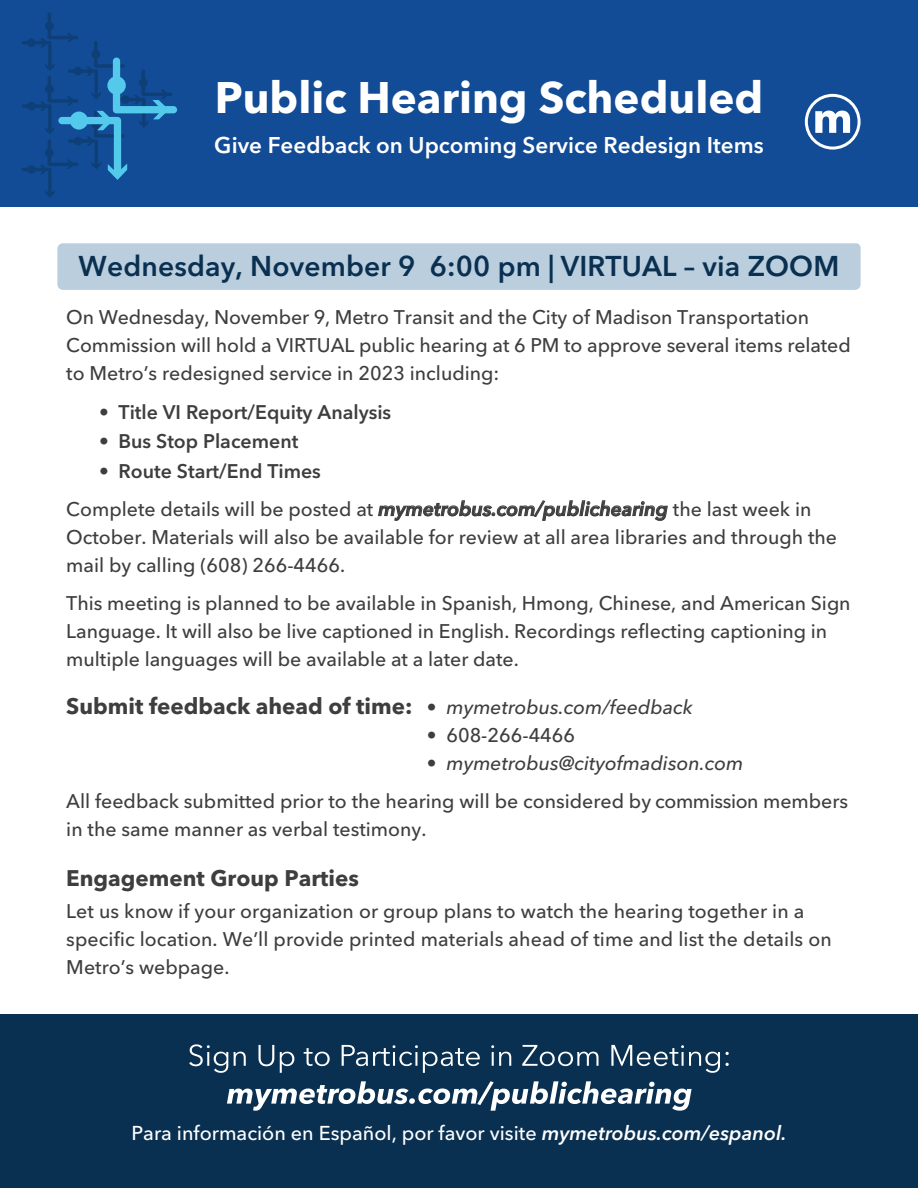
<style>
.page{position:relative;width:918px;height:1188px;background:#fff}
.page>*{position:absolute;margin:0;border:0;box-sizing:border-box;transform-origin:0 0}
.t1{font:700 43.8px "Avenir Next";color:#fff}
.t2{font:600 28.35px "Avenir Next";letter-spacing:.005em;color:#0a3051}
.t3{font:600 22.65px "Avenir Next";color:#fff}
.t4{font:700 22.35px "Avenir Next";color:#3e3e3f}
.t5{font:500 19.95px "Avenir Next";color:#fff}
.t6{font:500 19.65px/28px "Avenir Next";color:#3e3e3f}
.t7{font:italic 500 19.65px "Avenir Next";color:#3e3e3f}
.t8{font:600 19.65px "Avenir Next";color:#3e3e3f}
.s1{font-weight:600}
.s2{font-weight:600;font-style:italic}
.s3{font-style:normal}
</style>
<div class="page">
<svg style="left:378px;top:500px;width:290px;height:21px"></svg>
<div style="left:0;top:0;width:918px;height:207px;background:#124b96"></div>
<div style="left:0;top:1015px;width:918px;height:173px;background:#0a3051"></div>
<svg style="left:805px;top:94px;width:56px;height:56px"></svg>
<div style="left:57px;top:243px;width:804px;height:47px;background:#bacedd"></div>
<svg style="left:189px;top:1044px;width:39px;height:29px"></svg>
<svg style="left:234px;top:1052px;width:12px;height:14px"></svg>
<svg style="left:259px;top:1045px;width:15px;height:21px"></svg>
<svg style="left:280px;top:1052px;width:14px;height:21px"></svg>
<svg style="left:304px;top:1048px;width:26px;height:18px"></svg>
<svg style="left:342px;top:1045px;width:138px;height:28px"></svg>
<svg style="left:491px;top:1045px;width:20px;height:21px"></svg>
<svg style="left:522px;top:1045px;width:77px;height:21px"></svg>
<svg style="left:611px;top:1045px;width:118px;height:28px"></svg>
<svg style="left:227px;top:1081px;width:465px;height:30px"></svg>
<svg style="left:22px;top:13px;width:155px;height:185px"></svg>
<h1 class="t1" style="left:215px;top:60px;width:550px">Public Hearing Scheduled</h1>
<p class="t3" style="left:214px;top:126px;width:551px">Give Feedback on Upcoming Service Redesign Items</p>
<h2 class="t2" style="left:79px;top:242px;width:762px">Wednesday, November 9 6:00 pm | VIRTUAL – via ZOOM</h2>
<p class="t6" style="left:66px;top:302px;width:786px">On Wednesday, November 9, Metro Transit and the City of Madison Transportation<br>Commission will hold a VIRTUAL public hearing at 6 PM to approve several items related to Metro’s redesigned service in 2023 including:</p>
<p class="t8" style="left:99px;top:395px;width:294px">• Title VI Report/Equity Analysis</p>
<p class="t8" style="left:99px;top:425px;width:201px">• Bus Stop Placement</p>
<p class="t6" style="left:66px;top:451px;width:747px;line-height:37.8px;text-indent:33px"><span class="s1">• Route Start/End Times<br></span>Complete details will be posted at <span class="s2">mymetrobus.com/publichearing</span> the last week in</p>
<p class="t6" style="left:66px;top:522px;width:772px">October. Materials will also be available for review at all area libraries and through the mail by calling (608) 266-4466.</p>
<p class="t6" style="left:66px;top:588px;width:786px">This meeting is planned to be available in Spanish, Hmong, Chinese, and American Sign<br>Language. It will also be live captioned in English. Recordings reflecting captioning in multiple languages will be available at a later date.</p>
<p class="t4" style="left:66px;top:687px;width:348px">Submit feedback ahead of time:</p>
<p class="t7" style="left:427px;top:690px;width:267px"><span class="s3">•</span> mymetrobus.com/feedback</p>
<p class="t6" style="left:427px;top:720px;width:150px">• 608-266-4466</p>
<p class="t7" style="left:427px;top:746px;width:318px"><span class="s3">•</span> mymetrobus@cityofmadison.com</p>
<p class="t6" style="left:66px;top:787px;width:783px">All feedback submitted prior to the hearing will be considered by commission members in the same manner as verbal testimony.</p>
<p class="t4" style="left:66px;top:859px;width:294px">Engagement Group Parties</p>
<p class="t6" style="left:66px;top:897px;width:767px">Let us know if your organization or group plans to watch the hearing together in a specific location. We’ll provide printed materials ahead of time and list the details on<br>Metro’s webpage.</p>
<p class="t5" style="left:131px;top:1116px;width:657px">Para información en Español, por favor visite <span class="s2">mymetrobus.com/espanol.</span></p>
</div>
